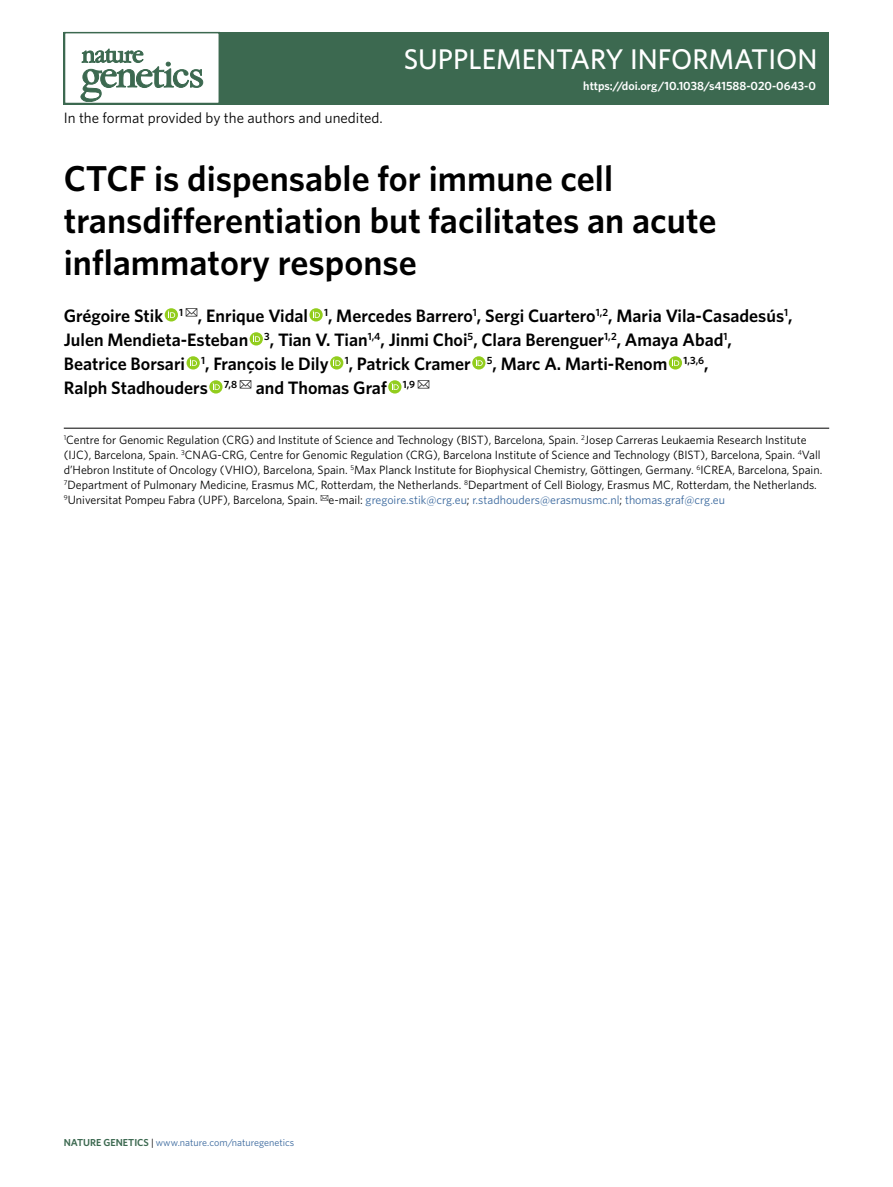
<style>
.page{position:relative;width:893px;height:1187px;background:#fff}
.page>*{position:absolute;margin:0;border:0;box-sizing:border-box;transform-origin:0 0}
.t1{font:600 36px/42px "Whitney";color:#000}
.t2{font:500 30px "Whitney";color:#fff}
.t3{font:500 28.5px "Whitney";color:#fff}
.t4{font:600 18px/24px "Whitney";color:#000}
.t5{font:15px "Whitney";color:#000}
.t6{font:12px/15px "Whitney";color:#000}
.t7{font:600 12px "Whitney";color:#fff}
.t8{font:10.2px "Whitney";color:#3b699e}
.t9{font:600 10.2px "Whitney";color:#3c6950}
.s1{color:#3b699e}
.s2{font-weight:600;color:#3c6950}
.s3{color:#000}
</style>
<div class="page">
<div style="left:64px;top:32px;width:765px;height:72px;background:#3c6950"></div>
<div style="left:64px;top:32px;width:156px;height:72px;background:#fff;border:2px solid #3c6950"></div>
<svg style="left:81px;top:49px;width:122px;height:53px"></svg>
<hr style="left:64px;top:428px;width:765px;height:1px;background:#000">
<div style="left:165px;top:308px;width:13px;height:13px;background:#92cd1d;border-radius:50%"></div>
<svg style="left:168px;top:310px;width:7px;height:8px"></svg>
<svg style="left:309px;top:308px;width:14px;height:13px"></svg>
<svg style="left:313px;top:310px;width:7px;height:8px"></svg>
<svg style="left:250px;top:332px;width:13px;height:13px"></svg>
<svg style="left:253px;top:334px;width:7px;height:8px"></svg>
<svg style="left:187px;top:356px;width:13px;height:13px"></svg>
<svg style="left:190px;top:358px;width:7px;height:8px"></svg>
<svg style="left:330px;top:356px;width:13px;height:13px"></svg>
<svg style="left:333px;top:358px;width:8px;height:8px"></svg>
<svg style="left:472px;top:356px;width:13px;height:13px"></svg>
<svg style="left:475px;top:358px;width:8px;height:8px"></svg>
<svg style="left:669px;top:356px;width:13px;height:13px"></svg>
<svg style="left:672px;top:358px;width:7px;height:8px"></svg>
<svg style="left:209px;top:380px;width:14px;height:13px"></svg>
<svg style="left:213px;top:382px;width:7px;height:8px"></svg>
<svg style="left:388px;top:380px;width:13px;height:13px"></svg>
<svg style="left:391px;top:382px;width:8px;height:8px"></svg>
<p class="t5" style="left:64px;top:108px;width:321px">In the format provided by the authors and unedited.</p>
<h2 class="t2" style="left:705px;top:39px;width:114px">LETTERS</h2>
<p class="t7" style="left:583px;top:78px;width:234px">https://doi.org/10.1038/s41588-020-0643-0</p>
<h3 class="t3" style="left:404px;top:40px;width:415px">SUPPLEMENTARY INFORMATION</h3>
<h1 class="t1" style="left:64px;top:157px;width:654px">CTCF is dispensable for immune cell transdifferentiation but facilitates an acute inflammatory response</h1>
<p class="t4" style="left:64px;top:303px;width:730px">Grégoire Stik <sup>1</sup> <sup>✉</sup>, Enrique Vidal <sup>1</sup>, Mercedes Barrero<sup>1</sup>, Sergi Cuartero<sup>1,2</sup>, Maria Vila-Casadesús<sup>1</sup>, Julen Mendieta-Esteban <sup>3</sup>, Tian V. Tian<sup>1,4</sup>, Jinmi Choi<sup>5</sup>, Clara Berenguer<sup>1,2</sup>, Amaya Abad<sup>1</sup>, Beatrice Borsari <sup>1</sup>, François le Dily <sup>1</sup>, Patrick Cramer <sup>5</sup>, Marc A. Marti-Renom <sup>1,3,6</sup>,<br>Ralph Stadhouders <sup>7,8</sup> <sup>✉</sup> and Thomas Graf <sup>1,9</sup> <sup>✉</sup></p>
<p class="t6" style="left:64px;top:432px;width:760px"><sup>1</sup>Centre for Genomic Regulation (CRG) and Institute of Science and Technology (BIST), Barcelona, Spain. <sup>2</sup>Josep Carreras Leukaemia Research Institute (IJC), Barcelona, Spain. <sup>3</sup>CNAG-CRG, Centre for Genomic Regulation (CRG), Barcelona Institute of Science and Technology (BIST), Barcelona, Spain. <sup>4</sup>Vall d’Hebron Institute of Oncology (VHIO), Barcelona, Spain. <sup>5</sup>Max Planck Institute for Biophysical Chemistry, Göttingen, Germany. <sup>6</sup>ICREA, Barcelona, Spain.<br><sup>7</sup>Department of Pulmonary Medicine, Erasmus MC, Rotterdam, the Netherlands. <sup>8</sup>Department of Cell Biology, Erasmus MC, Rotterdam, the Netherlands.<br><sup>9</sup>Universitat Pompeu Fabra (UPF), Barcelona, Spain. <sup>✉</sup>e-mail: <span class="s1">gregoire.stik@crg.eu</span>; <span class="s1">r.stadhouders@erasmusmc.nl</span>; <span class="s1">thomas.graf@crg.eu</span></p>
<p class="t9" style="left:64px;top:1135px;width:54px">Nature Genet</p>
<p class="t8" style="left:134px;top:1135px;width:161px"><span class="s2">ics</span> <span class="s3">|</span> www.nature.com/naturegenetics</p>
</div>
